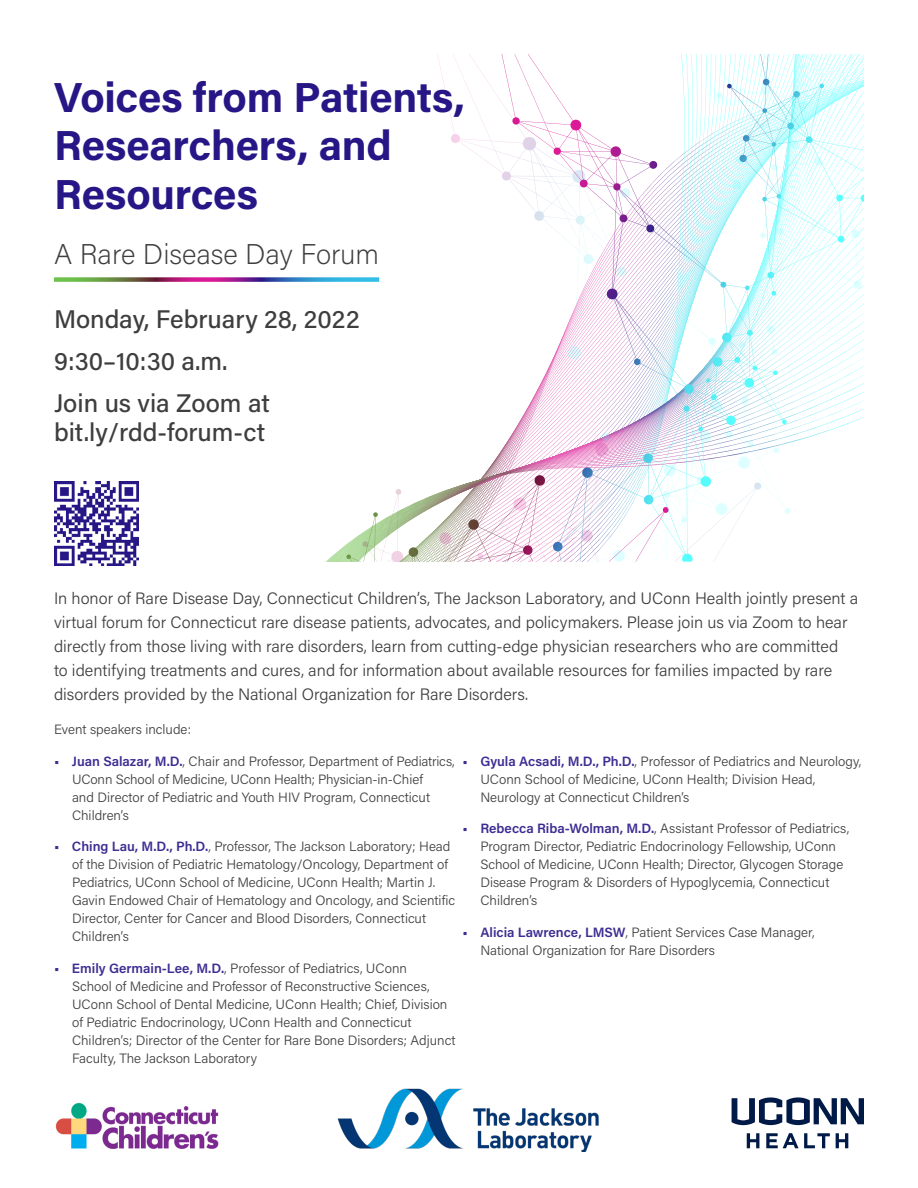
<style>
.page{position:relative;width:918px;height:1188px;background:#fff}
.page>*{position:absolute;margin:0;border:0;box-sizing:border-box;transform-origin:0 0}
.t1{font:700 42px/48.8px "Acumin Pro";letter-spacing:-.005em;color:#271686}
.t2{font:200 28.5px "Acumin Pro";color:#3e3e3f}
.t3{font:500 25.5px/28.5px "Acumin Pro";color:#3e3e3f}
.t4{font:300 16.5px/24px "Acumin Pro";color:#3e3e3f}
.t5{font:300 13.5px/18px "Acumin Pro";color:#3e3e3f}
.s1{font-weight:600;color:#3d2d92}
</style>
<div class="page">
<svg style="left:770px;top:288px;width:94px;height:226px"></svg>
<svg style="left:138px;top:481px;width:208px;height:81px"></svg>
<svg style="left:346px;top:475px;width:156px;height:87px"></svg>
<svg style="left:502px;top:54px;width:268px;height:508px"></svg>
<svg style="left:747px;top:1133px;width:12px;height:15px"></svg>
<svg style="left:766px;top:1133px;width:64px;height:15px"></svg>
<svg style="left:836px;top:1133px;width:12px;height:15px"></svg>
<svg style="left:732px;top:1097px;width:132px;height:28px"></svg>
<img style="left:337px;top:1088px;width:262px;height:64px">
<svg style="left:54px;top:277px;width:325px;height:5px;background:#767694"></svg>
<img style="left:54px;top:481px;width:84px;height:85px">
<img style="left:55px;top:1103px;width:164px;height:46px">
<p class="t1" style="left:54px;top:71px;width:413px">Voices from Patients,<br>Researchers, and<br>Resources</p>
<p class="t2" style="left:54px;top:234px;width:327px">A Rare Disease Day Forum</p>
<p class="t3" style="left:54px;top:304px;width:307px">Monday, February 28, 2022</p>
<p class="t3" style="left:54px;top:346px;width:175px">9:30–10:30 a.m.</p>
<p class="t3" style="left:54px;top:388px;width:217px">Join us via Zoom at bit.ly/rdd-forum-ct</p>
<p class="t4" style="left:54px;top:585px;width:806px">In honor of Rare Disease Day, Connecticut Children’s, The Jackson Laboratory, and UConn Health jointly present a virtual forum for Connecticut rare disease patients, advocates, and policymakers. Please join us via Zoom to hear directly from those living with rare disorders, learn from cutting-edge physician researchers who are committed<br>to identifying treatments and cures, and for information about available resources for families impacted by rare disorders provided by the National Organization for Rare Disorders.</p>
<p class="t5" style="left:54px;top:720px;width:138px">Event speakers include:</p>
<p class="t5" style="left:72px;top:752px;width:384px;text-indent:-18px"><span class="s1">• Juan Salazar, M.D.</span>, Chair and Professor, Department of Pediatrics, UConn School of Medicine, UConn Health; Physician-in-Chief<br>and Director of Pediatric and Youth HIV Program, Connecticut Children’s</p>
<p class="t5" style="left:72px;top:837px;width:385px;text-indent:-18px"><span class="s1">• Ching Lau, M.D., Ph.D.</span>, Professor, The Jackson Laboratory; Head of the Division of Pediatric Hematology/Oncology, Department of Pediatrics, UConn School of Medicine, UConn Health; Martin J.<br>Gavin Endowed Chair of Hematology and Oncology, and Scientific Director, Center for Cancer and Blood Disorders, Connecticut Children’s</p>
<p class="t5" style="left:72px;top:959px;width:385px;text-indent:-18px"><span class="s1">• Emily Germain-Lee, M.D.</span>, Professor of Pediatrics, UConn<br>School of Medicine and Professor of Reconstructive Sciences, UConn School of Dental Medicine, UConn Health; Chief, Division of Pediatric Endocrinology, UConn Health and Connecticut Children’s; Director of the Center for Rare Bone Disorders; Adjunct Faculty, The Jackson Laboratory</p>
<p class="t5" style="left:480px;top:752px;width:382px;text-indent:-18px"><span class="s1">• Gyula Acsadi, M.D., Ph.D.</span>, Professor of Pediatrics and Neurology,<br>UConn School of Medicine, UConn Health; Division Head,<br>Neurology at Connecticut Children’s</p>
<p class="t5" style="left:480px;top:819px;width:370px;text-indent:-18px"><span class="s1">• Rebecca Riba-Wolman, M.D.</span>, Assistant Professor of Pediatrics, Program Director, Pediatric Endocrinology Fellowship, UConn School of Medicine, UConn Health; Director, Glycogen Storage Disease Program &amp; Disorders of Hypoglycemia, Connecticut Children’s</p>
<p class="t5" style="left:480px;top:923px;width:336px;text-indent:-18px"><span class="s1">• Alicia Lawrence, LMSW</span>, Patient Services Case Manager,<br>National Organization for Rare Disorders</p>
</div>
